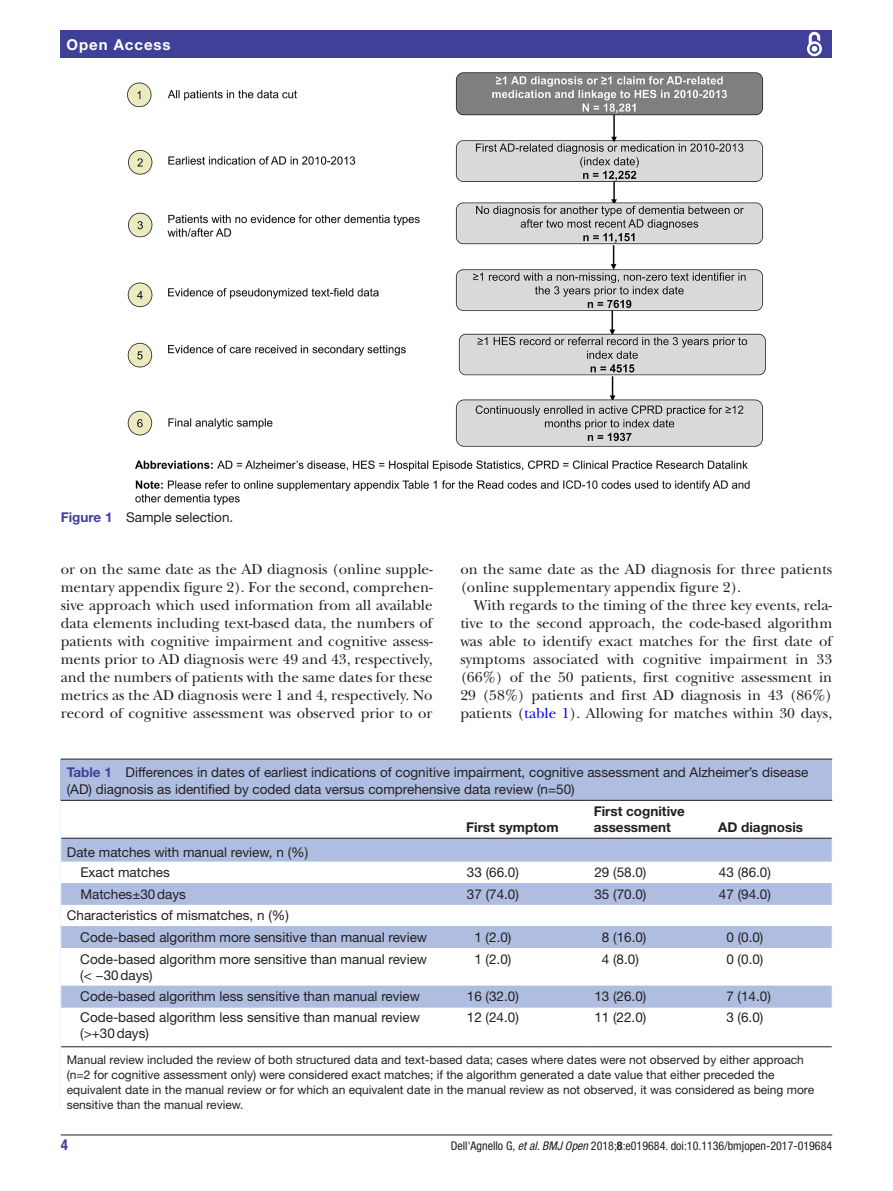
<style>
.page{position:relative;width:893px;height:1191px;background:#fff}
.page>*{position:absolute;margin:0;border:0;box-sizing:border-box;transform-origin:0 0}
.t1{font:15px/18px "New Baskerville";color:#231f20;text-align:justify}
.t2{font:700 15px "Helvetica Neue LT Std";letter-spacing:.065em;color:#fff}
.t3{font:700 condensed 15px "Helvetica Neue LT Std";color:#414099}
.t4{font:13.5px/16.2px "Helvetica Neue LT Std";color:#231f20}
.t5{font:700 13.5px/16.2px "Helvetica Neue LT Std";color:#231f20}
.t6{font:12px/15px "Helvetica Neue LT Std";color:#231f20}
.t7{font:condensed 12px "Helvetica Neue LT Std";color:#231f20}
.s1{font-weight:700;color:#414099}
.s2{color:#00f}
.s3{font-style:italic}
.s4{font-weight:700}
</style>
<div class="page">
<hr style="left:61px;top:1134px;width:771px;height:1px;background:#231f20">
<div style="left:61px;top:31px;width:771px;height:27px;background:#414099"></div>
<svg style="left:807px;top:31px;width:15px;height:26px"></svg>
<div style="left:61px;top:759px;width:771px;height:350px;background:#afbde1"></div>
<hr style="left:61px;top:758px;width:771px;height:1px;background:#231f20">
<div style="left:61px;top:801px;width:771px;height:307px;background:#fff"></div>
<svg style="left:61px;top:839px;width:771px;height:168px"></svg>
<hr style="left:61px;top:800px;width:399px;height:1px;background:#231f20">
<hr style="left:61px;top:838px;width:399px;height:1px;background:#231f20">
<hr style="left:460px;top:800px;width:128px;height:1px;background:#231f20">
<hr style="left:460px;top:838px;width:128px;height:1px;background:#231f20">
<hr style="left:588px;top:800px;width:124px;height:1px;background:#231f20">
<hr style="left:588px;top:838px;width:124px;height:1px;background:#231f20">
<hr style="left:712px;top:800px;width:120px;height:1px;background:#231f20">
<hr style="left:712px;top:838px;width:120px;height:1px;background:#231f20">
<hr style="left:460px;top:1046px;width:128px;height:1px;background:#231f20">
<hr style="left:588px;top:1046px;width:124px;height:1px;background:#231f20">
<hr style="left:61px;top:1046px;width:399px;height:1px;background:#231f20">
<hr style="left:712px;top:1046px;width:120px;height:1px;background:#231f20">
<svg style="left:60px;top:838px;width:1px;height:110px"></svg>
<svg style="left:60px;top:985px;width:1px;height:22px"></svg>
<hr style="left:61px;top:1108px;width:771px;height:2px;background:#fff">
<img style="left:127px;top:73px;width:638px;height:431px">
<p class="t2" style="left:66px;top:35px;width:106px">Open Access</p>
<p class="t4" style="left:61px;top:509px;width:174px"><span class="s1">Figure 1</span> Sample selection.</p>
<p class="t1" style="left:61px;top:560px;width:373px">or on the same date as the AD diagnosis (online supple&shy;mentary appendix figure 2). For the second, comprehen&shy;sive approach which used information from all available data elements including text-based data, the numbers of patients with cognitive impairment and cognitive assess&shy;ments prior to AD diagnosis were 49 and 43, respectively, and the numbers of patients with the same dates for these metrics as the AD diagnosis were 1 and 4, respectively. No record of cognitive assessment was observed prior to or</p>
<p class="t1" style="left:460px;top:560px;width:373px">on the same date as the AD diagnosis for three patients (online supplementary appendix figure 2).</p>
<p class="t1" style="left:460px;top:596px;width:373px;text-indent:13px">With regards to the timing of the three key events, rela&shy;tive to the second approach, the code-based algorithm was able to identify exact matches for the first date of symptoms associated with cognitive impairment in 33 (66%) of the 50 patients, first cognitive assessment in 29 (58%) patients and first AD diagnosis in 43 (86%) patients (<span class="s2">table 1</span>). Allowing for matches within 30 days,</p>
<p class="t4" style="left:67px;top:764px;width:743px"><span class="s1">Table 1</span> Differences in dates of earliest indications of cognitive impairment, cognitive assessment and Alzheimer’s disease (AD) diagnosis as identified by coded data versus comprehensive data review (n=50)</p>
<p class="t5" style="left:466px;top:819px;width:94px">First symptom</p>
<p class="t5" style="left:594px;top:802px;width:93px">First cognitive assessment</p>
<p class="t5" style="left:718px;top:819px;width:86px">AD diagnosis</p>
<p class="t4" style="left:80px;top:841px;width:229px;line-height:20.1px;text-indent:-14px">Date matches with manual review, n (%)<br>Exact matches</p>
<p class="t4" style="left:467px;top:864px;width:54px">33 (66.0)</p>
<p class="t4" style="left:594px;top:864px;width:54px">29 (58.0)</p>
<p class="t4" style="left:719px;top:864px;width:54px">43 (86.0)</p>
<p class="t4" style="left:80px;top:885px;width:107px">Matches±30days</p>
<p class="t4" style="left:467px;top:885px;width:54px">37 (74.0)</p>
<p class="t4" style="left:594px;top:885px;width:54px">35 (70.0)</p>
<p class="t4" style="left:719px;top:885px;width:54px">47 (94.0)</p>
<p class="t4" style="left:80px;top:904px;width:348px;line-height:21.6px;text-indent:-14px">Characteristics of mismatches, n (%)<br>Code-based algorithm more sensitive than manual review</p>
<p class="t4" style="left:474px;top:929px;width:39px">1 (2.0)</p>
<p class="t4" style="left:602px;top:929px;width:46px">8 (16.0)</p>
<p class="t4" style="left:726px;top:929px;width:39px">0 (0.0)</p>
<p class="t4" style="left:80px;top:950px;width:348px">Code-based algorithm more sensitive than manual review (&lt; −30days)</p>
<p class="t4" style="left:474px;top:950px;width:39px">1 (2.0)</p>
<p class="t4" style="left:602px;top:950px;width:39px">4 (8.0)</p>
<p class="t4" style="left:726px;top:950px;width:39px">0 (0.0)</p>
<p class="t4" style="left:80px;top:988px;width:341px">Code-based algorithm less sensitive than manual review</p>
<p class="t4" style="left:467px;top:988px;width:54px">16 (32.0)</p>
<p class="t4" style="left:594px;top:988px;width:54px">13 (26.0)</p>
<p class="t4" style="left:726px;top:988px;width:46px">7 (14.0)</p>
<p class="t4" style="left:80px;top:1008px;width:341px">Code-based algorithm less sensitive than manual review (&gt;+30days)</p>
<p class="t4" style="left:467px;top:1008px;width:54px">12 (24.0)</p>
<p class="t4" style="left:594px;top:1008px;width:54px">11 (22.0)</p>
<p class="t4" style="left:726px;top:1008px;width:39px">3 (6.0)</p>
<p class="t6" style="left:67px;top:1052px;width:749px">Manual review included the review of both structured data and text-based data; cases where dates were not observed by either approach (n=2 for cognitive assessment only) were considered exact matches; if the algorithm generated a date value that either preceded the equivalent date in the manual review or for which an equivalent date in the manual review as not observed, it was considered as being more sensitive than the manual review.</p>
<p class="t3" style="left:61px;top:1135px;width:9px">4</p>
<p class="t7" style="left:451px;top:1138px;width:383px">Dell'Agnello G, <span class="s3">et al</span>. <span class="s3">BMJ Open</span> 2018;<span class="s4">8</span>:e019684. doi:10.1136/bmjopen-2017-019684</p>
</div>
